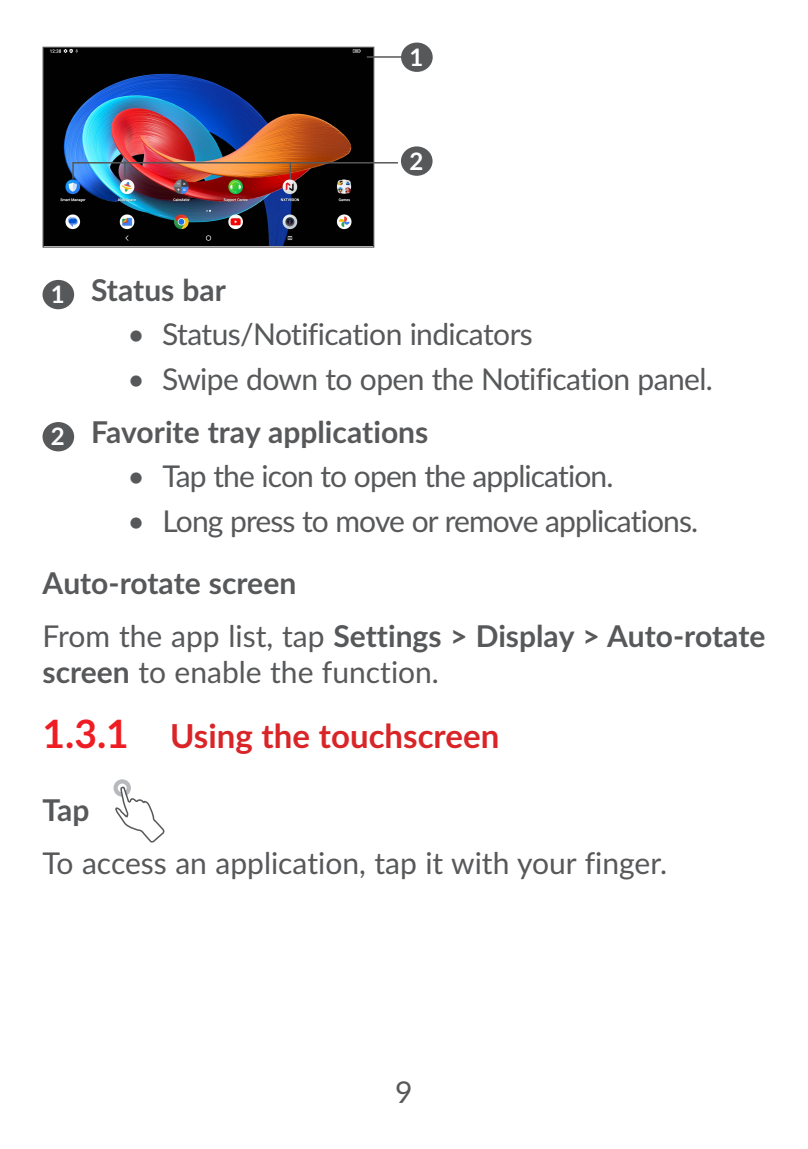
<style>
.page{position:relative;width:808px;height:1149px;background:#fff}
.page>*{position:absolute;margin:0;border:0;box-sizing:border-box;transform-origin:0 0}
.t1{font:700 33px "Lato";color:#d92528}
.Body{font:30px "Lato";letter-spacing:-.02em;color:#57585a}
.Body-2{font:30px/36px "Lato";color:#57585a}
.Body-3{font:700 30px "Lato";color:#57585a}
.Heading_3{font:700 30px "Lato";color:#57585a}
.Body-4{font:700 24px "Lato";color:#fff}
.s1{font-weight:700}
.s2{font-size:39px;color:#ee1d23}
</style>
<div class="page">
<img style="left:45px;top:49px;width:327px;height:197px">
<div style="left:43px;top:47px;width:331px;height:201px;border:1px solid #57585a"></div>
<div style="left:401px;top:43px;width:32px;height:29px;background:#57585a;border-radius:50%"></div>
<hr style="left:367px;top:56px;width:35px;height:2px;background:#57585a">
<img style="left:72px;top:161px;width:326px;height:19px">
<div style="left:401px;top:146px;width:32px;height:30px;background:#57585a;border-radius:50%"></div>
<div style="left:43px;top:280px;width:31px;height:29px;background:#57585a;border-radius:50%"></div>
<div style="left:43px;top:422px;width:31px;height:29px;background:#57585a;border-radius:50%"></div>
<div style="left:114px;top:779px;width:17px;height:17px;border:4px solid #b8b9bc;border-radius:50%"></div>
<svg style="left:114px;top:782px;width:51px;height:61px"></svg>
<p class="Body-4" style="left:409px;top:39px;width:15px">1</p>
<p class="Body-4" style="left:409px;top:143px;width:15px">2</p>
<p class="Body-4" style="left:51px;top:277px;width:15px">1</p>
<p class="Body-3" style="left:91px;top:268px;width:136px">Status bar</p>
<p class="Body" style="left:128px;top:313px;width:407px">• Status/Notification indicators</p>
<p class="Body" style="left:128px;top:357px;width:587px">• Swipe down to open the Notification panel.</p>
<p class="Body-4" style="left:51px;top:419px;width:15px">2</p>
<p class="Body-3" style="left:91px;top:410px;width:339px">Favorite tray applications</p>
<p class="Body" style="left:128px;top:455px;width:487px">• Tap the icon to open the application.</p>
<p class="Body" style="left:128px;top:499px;width:572px">• Long press to move or remove applications.</p>
<p class="Heading_3" style="left:43px;top:560px;width:255px">Auto-rotate screen</p>
<p class="Body-2" style="left:43px;top:616px;width:724px">From the app list, tap <span class="s1">Settings &gt; Display &gt; Auto-rotate screen</span> to enable the function.</p>
<p class="t1" style="left:43px;top:711px;width:458px"><span class="s2">1.3.1</span> Using the touchscreen</p>
<p class="Heading_3" style="left:43px;top:788px;width:48px">Tap</p>
<p class="Body-2" style="left:43px;top:843px;width:626px">To access an application, tap it with your finger.</p>
<p class="Body" style="left:395px;top:1070px;width:19px">9</p>
</div>
